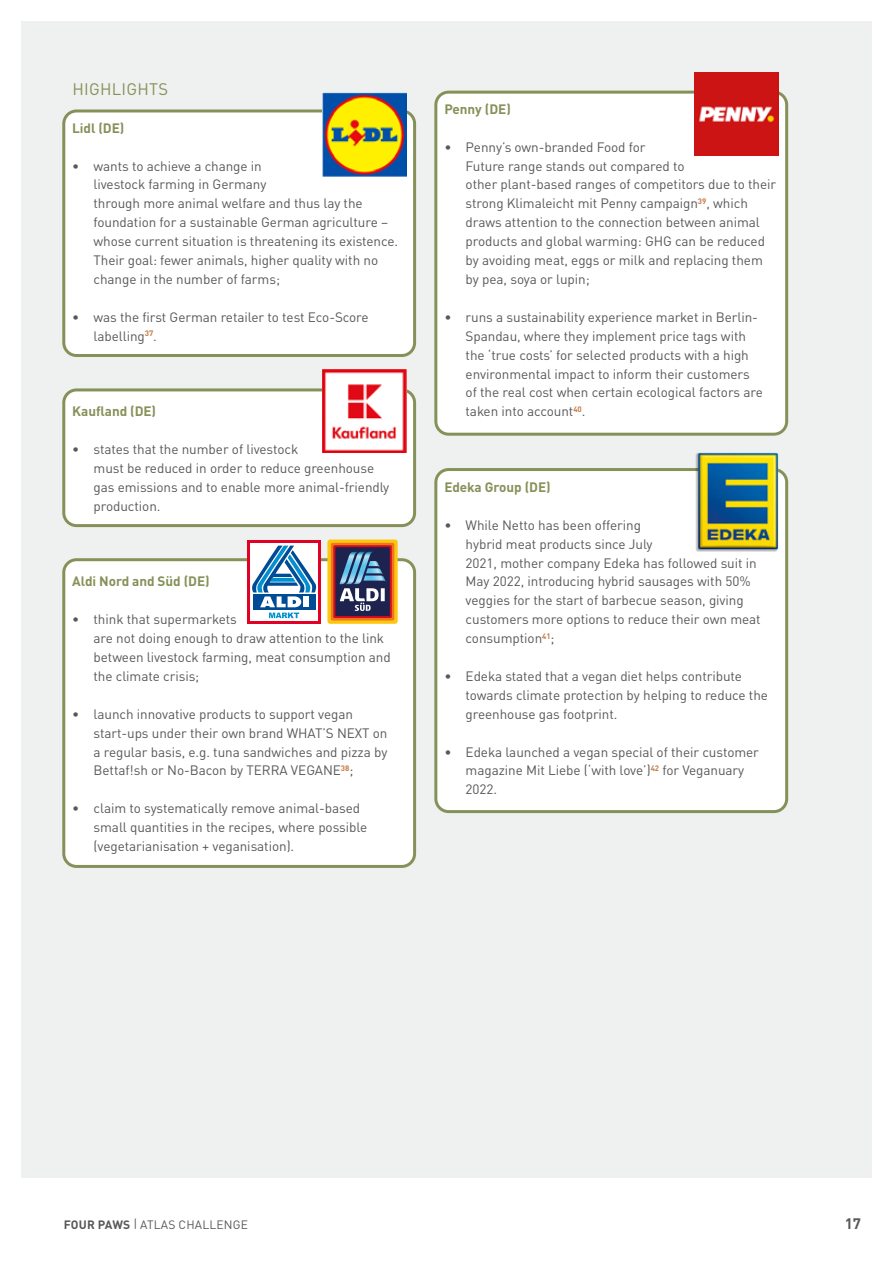
<style>
.page{position:relative;width:893px;height:1263px;background:#fff}
.page>*{position:absolute;margin:0;border:0;box-sizing:border-box;transform-origin:0 0}
.t1{font:16.5px "DIN Pro";letter-spacing:.015em;color:#859159}
.t2{font:700 15px "DIN Pro";color:#58585a}
.t3{font:13.5px/18.9px "DIN Pro";letter-spacing:-.005em;color:#58585a}
.t4{font:700 13.5px "DIN Pro";letter-spacing:-.005em;color:#859159}
.t5{font:12px "DIN Pro";letter-spacing:.015em;color:#58585a}
.s1{font-weight:700}
</style>
<div class="page">
<div style="left:21px;top:21px;width:851px;height:1157px;background:#eff0f0"></div>
<div style="left:436px;top:469px;width:351px;height:342px;background:#fff;border-radius:13px"></div>
<div style="left:434px;top:468px;width:354px;height:345px;border:3px solid #859159;border-radius:13px"></div>
<div style="left:436px;top:92px;width:351px;height:342px;background:#fff;border-radius:13px"></div>
<div style="left:434px;top:91px;width:354px;height:345px;border:3px solid #859159;border-radius:13px"></div>
<div style="left:64px;top:111px;width:351px;height:244px;background:#fff;border-radius:13px"></div>
<div style="left:62px;top:109px;width:354px;height:248px;border:3px solid #859159;border-radius:13px"></div>
<div style="left:64px;top:390px;width:351px;height:136px;background:#fff;border-radius:13px"></div>
<div style="left:62px;top:388px;width:354px;height:139px;border:3px solid #859159;border-radius:13px"></div>
<div style="left:64px;top:560px;width:351px;height:306px;background:#fff;border-radius:13px"></div>
<div style="left:62px;top:558px;width:354px;height:310px;border:3px solid #859159;border-radius:13px"></div>
<img style="left:694px;top:72px;width:84px;height:84px">
<img style="left:322px;top:92px;width:84px;height:84px">
<img style="left:322px;top:369px;width:84px;height:84px">
<div style="left:247px;top:540px;width:74px;height:83px;background:#e20025"></div>
<svg style="left:250px;top:543px;width:68px;height:77px"></svg>
<svg style="left:251px;top:546px;width:66px;height:72px;background:#90b8d7"></svg>
<div style="left:327px;top:539px;width:71px;height:85px;background:linear-gradient(to right,#fdc60e,#fdc50e);border-radius:3px"></div>
<div style="left:331px;top:543px;width:63px;height:77px;background:#ed761e;border-radius:2px"></div>
<div style="left:333px;top:545px;width:59px;height:73px;background:#d50a1c"></div>
<div style="left:335px;top:547px;width:55px;height:69px;background:#1d224f"></div>
<svg style="left:339px;top:552px;width:47px;height:59px"></svg>
<div style="left:695px;top:453px;width:84px;height:99px;background:#000;opacity:.3"></div>
<img style="left:698px;top:453px;width:80px;height:96px">
<p class="t1" style="left:72px;top:76px;width:97px">HIGHLIGHTS</p>
<p class="t4" style="left:72px;top:117px;width:54px">Lidl (DE)</p>
<p class="t3" style="left:94px;top:155px;width:306px;text-indent:-21px">• wants to achieve a change in<br>livestock farming in Germany<br>through more animal welfare and thus lay the foundation for a sustainable German agriculture – whose current situation is threatening its existence.<br>Their goal: fewer animals, higher quality with no change in the number of farms;</p>
<p class="t3" style="left:94px;top:306px;width:277px;text-indent:-21px">• was the first German retailer to test Eco-Score labelling<sup>37</sup>.</p>
<p class="t4" style="left:72px;top:400px;width:85px">Kaufland (DE)</p>
<p class="t3" style="left:94px;top:438px;width:297px;text-indent:-21px">• states that the number of livestock<br>must be reduced in order to reduce greenhouse gas emissions and to enable more animal-friendly production.</p>
<p class="t4" style="left:72px;top:570px;width:139px">Aldi Nord and Süd (DE)</p>
<p class="t3" style="left:94px;top:609px;width:299px;text-indent:-21px">• think that supermarkets<br>are not doing enough to draw attention to the link between livestock farming, meat consumption and the climate crisis;</p>
<p class="t3" style="left:94px;top:703px;width:295px;text-indent:-21px">• launch innovative products to support vegan start-ups under their own brand WHAT’S NEXT on a regular basis, e.g. tuna sandwiches and pizza by Bettaf!sh or No-Bacon by TERRA VEGANE<sup>38</sup>;</p>
<p class="t3" style="left:94px;top:798px;width:275px;text-indent:-21px">• claim to systematically remove animal-based small quantities in the recipes, where possible (vegetarianisation + veganisation).</p>
<p class="t4" style="left:444px;top:98px;width:68px">Penny (DE)</p>
<p class="t3" style="left:466px;top:136px;width:312px;text-indent:-21px">• Penny’s own-branded Food for<br>Future range stands out compared to<br>other plant-based ranges of competitors due to their strong Klimaleicht mit Penny campaign<sup>39</sup>, which draws attention to the connection between animal products and global warming: GHG can be reduced by avoiding meat, eggs or milk and replacing them by pea, soya or lupin;</p>
<p class="t3" style="left:466px;top:306px;width:299px;text-indent:-21px">• runs a sustainability experience market in Berlin-Spandau, where they implement price tags with the ‘true costs’ for selected products with a high environmental impact to inform their customers of the real cost when certain ecological factors are taken into account<sup>40</sup>.</p>
<p class="t4" style="left:444px;top:476px;width:108px">Edeka Group (DE)</p>
<p class="t3" style="left:466px;top:514px;width:297px;text-indent:-21px">• While Netto has been offering<br>hybrid meat products since July<br>2021, mother company Edeka has followed suit in May 2022, introducing hybrid sausages with 50% veggies for the start of barbecue season, giving customers more options to reduce their own meat consumption<sup>41</sup>;</p>
<p class="t3" style="left:466px;top:665px;width:304px;text-indent:-21px">• Edeka stated that a vegan diet helps contribute towards climate protection by helping to reduce the greenhouse gas footprint.</p>
<p class="t3" style="left:466px;top:741px;width:295px;text-indent:-21px">• Edeka launched a vegan special of their customer magazine Mit Liebe (‘with love’)<sup>42</sup> for Veganuary<br>2022.</p>
<p class="t5" style="left:64px;top:1215px;width:186px"><span class="s1">FOUR PAWS</span> | ATLAS CHALLENGE</p>
<p class="t2" style="left:845px;top:1211px;width:18px">17</p>
</div>
